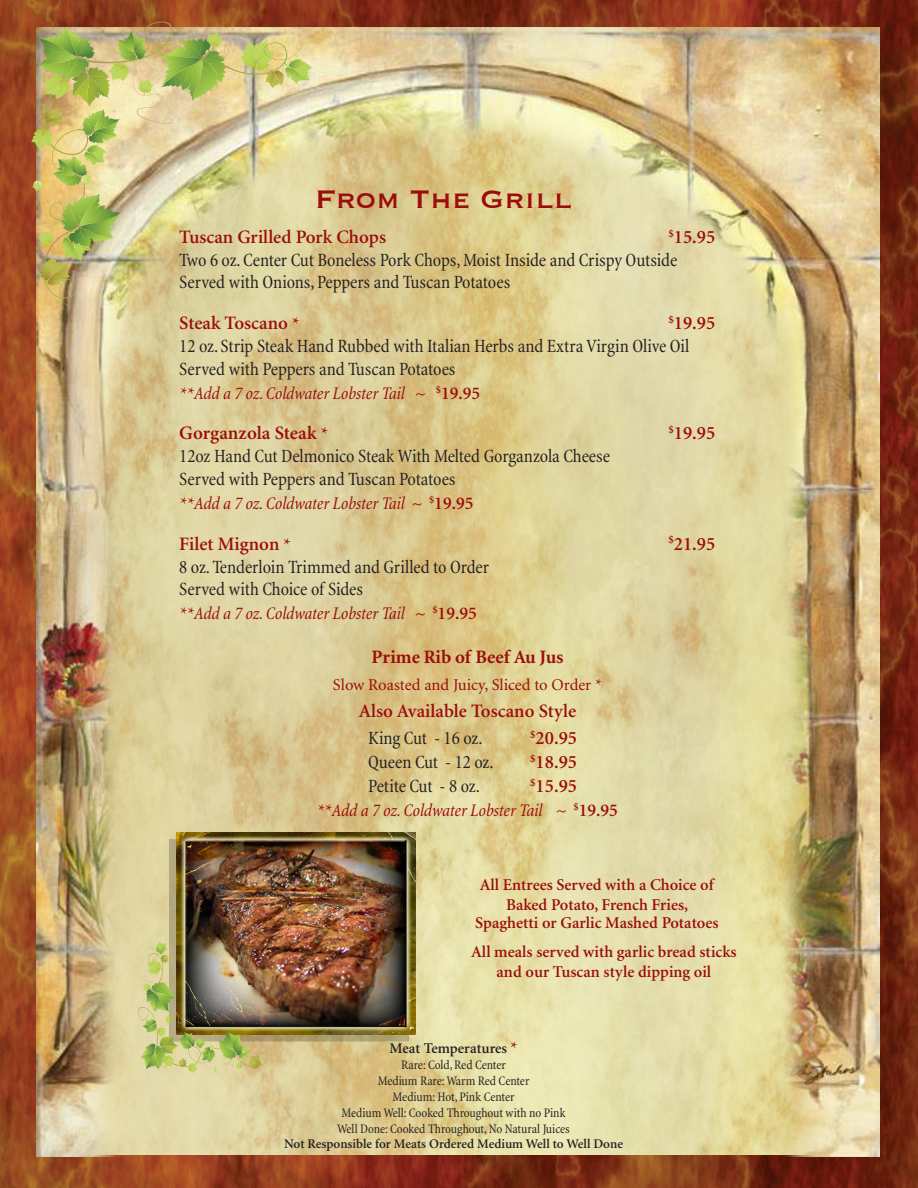
<style>
.page{position:relative;width:918px;height:1188px;background:#fff}
.page>*{position:absolute;margin:0;border:0;box-sizing:border-box;transform-origin:0 0}
.t1{font:33px "Copperplate";color:#9b0d0c}
.t2{font:condensed 18.9px/22.8px "Minion";letter-spacing:-.005em;color:#231f20}
.t3{font:600 18.9px "Minion";color:#9b0d0c}
.t4{font:700 18.9px "Minion";color:#9b0d0c}
.t5{font:600 18.9px "Minion Pro";color:#9b0d0c}
.t6{font:italic condensed 18px "Minion";letter-spacing:-.01em;color:#9b0d0c}
.t7{font:600 16.5px/19.8px "Minion";color:#9b0d0c;text-align:center}
.t8{font:16.5px "Minion";color:#9b0d0c}
.t9{font:600 14.85px "Minion";color:#231f20}
.t10{font:condensed 13.2px "Minion";letter-spacing:-.005em;color:#231f20}
.t11{font:600 13.2px "Minion";color:#231f20}
.s1{font-size:17.25px}
.s2{font-style:normal}
.s3{font-weight:600;font-style:normal;font-stretch:normal}
.s4{font-family:"Minion";font-size:17.25px}
.s5{font-size:16.5px;color:#9b0d0c}
</style>
<div class="page">
<img style="left:0;top:0;width:918px;height:1188px">
<img style="left:37px;top:27px;width:842px;height:1129px">
<img style="left:29px;top:21px;width:290px;height:302px">
<div style="left:169px;top:839px;width:240px;height:202px;background:#231f20;opacity:.24"></div>
<img style="left:176px;top:832px;width:239px;height:203px">
<img style="left:185px;top:837px;width:221px;height:190px">
<img style="left:138px;top:939px;width:141px;height:135px">
<p class="t1" style="left:316px;top:177px;width:258px">From The Grill</p>
<p class="t3" style="left:179px;top:227px;width:208px">Tuscan Grilled Pork Chops</p>
<p class="t3" style="left:668px;top:227px;width:48px"><sup>$</sup>15.95</p>
<p class="t2" style="left:179px;top:249px;width:500px">Two 6 oz. Center Cut Boneless Pork Chops, Moist Inside and Crispy Outside</p>
<p class="t2" style="left:179px;top:272px;width:333px">Served with Onions, Peppers and Tuscan Potatoes</p>
<p class="t3" style="left:179px;top:314px;width:122px">Steak Toscano <span class="s1">*</span></p>
<p class="t3" style="left:668px;top:314px;width:48px"><sup>$</sup>19.95</p>
<p class="t2" style="left:179px;top:335px;width:512px">12 oz. Strip Steak Hand Rubbed with Italian Herbs and Extra Virgin Olive Oil</p>
<p class="t2" style="left:179px;top:358px;width:278px">Served with Peppers and Tuscan Potatoes</p>
<p class="t6" style="left:179px;top:384px;width:303px">**Add a 7 oz. Coldwater Lobster Tail <span class="s2">~</span> <sup>$</sup><span class="s3">19.95</span></p>
<p class="t5" style="left:179px;top:422px;width:151px">Gorganzola Steak <span class="s4">*</span></p>
<p class="t3" style="left:668px;top:424px;width:48px"><sup>$</sup>19.95</p>
<p class="t2" style="left:179px;top:445px;width:432px">12oz Hand Cut Delmonico Steak With Melted Gorganzola Cheese</p>
<p class="t2" style="left:179px;top:468px;width:278px">Served with Peppers and Tuscan Potatoes</p>
<p class="t6" style="left:179px;top:494px;width:296px">**Add a 7 oz. Coldwater Lobster Tail <span class="s2">~</span> <sup>$</sup><span class="s3">19.95</span></p>
<p class="t3" style="left:179px;top:534px;width:113px">Filet Mignon <span class="s1">*</span></p>
<p class="t3" style="left:668px;top:534px;width:48px"><sup>$</sup>21.95</p>
<p class="t2" style="left:179px;top:556px;width:311px">8 oz. Tenderloin Trimmed and Grilled to Order<br>Served with Choice of Sides</p>
<p class="t6" style="left:179px;top:604px;width:299px">**Add a 7 oz. Coldwater Lobster Tail <span class="s2">~</span> <sup>$</sup><span class="s3">19.95</span></p>
<p class="t4" style="left:372px;top:647px;width:194px">Prime Rib of Beef Au Jus</p>
<p class="t8" style="left:333px;top:677px;width:271px">Slow Roasted and Juicy, Sliced to Order *</p>
<p class="t3" style="left:359px;top:701px;width:219px">Also Available Toscano Style</p>
<p class="t2" style="left:368px;top:727px;width:116px">King Cut - 16 oz.</p>
<p class="t3" style="left:530px;top:728px;width:48px"><sup>$</sup>20.95</p>
<p class="t2" style="left:368px;top:751px;width:127px">Queen Cut - 12 oz.</p>
<p class="t3" style="left:530px;top:752px;width:48px"><sup>$</sup>18.95</p>
<p class="t2" style="left:368px;top:775px;width:113px">Petite Cut - 8 oz.</p>
<p class="t3" style="left:530px;top:776px;width:48px"><sup>$</sup>15.95</p>
<p class="t6" style="left:317px;top:801px;width:303px">**Add a 7 oz. Coldwater Lobster Tail <span class="s2">~</span> <sup>$</sup><span class="s3">19.95</span></p>
<p class="t7" style="left:480px;top:876px;width:235px">All Entrees Served with a Choice of<br>Baked Potato, French Fries,</p>
<p class="t7" style="left:475px;top:913px;width:245px">Spaghetti or Garlic Mashed Potatoes</p>
<p class="t7" style="left:471px;top:943px;width:267px">All meals served with garlic bread sticks and our Tuscan style dipping oil</p>
<p class="t9" style="left:390px;top:1041px;width:129px">Meat Temperatures <span class="s5">*</span></p>
<p class="t10" style="left:401px;top:1058px;width:106px">Rare: Cold, Red Center</p>
<p class="t10" style="left:378px;top:1074px;width:153px">Medium Rare: Warm Red Center</p>
<p class="t10" style="left:393px;top:1090px;width:123px">Medium: Hot, Pink Center</p>
<p class="t10" style="left:342px;top:1106px;width:225px">Medium Well: Cooked Throughout with no Pink</p>
<p class="t10" style="left:337px;top:1121px;width:234px">Well Done: Cooked Throughout, No Natural Juices</p>
<p class="t11" style="left:284px;top:1137px;width:340px">Not Responsible for Meats Ordered Medium Well to Well Done</p>
</div>
